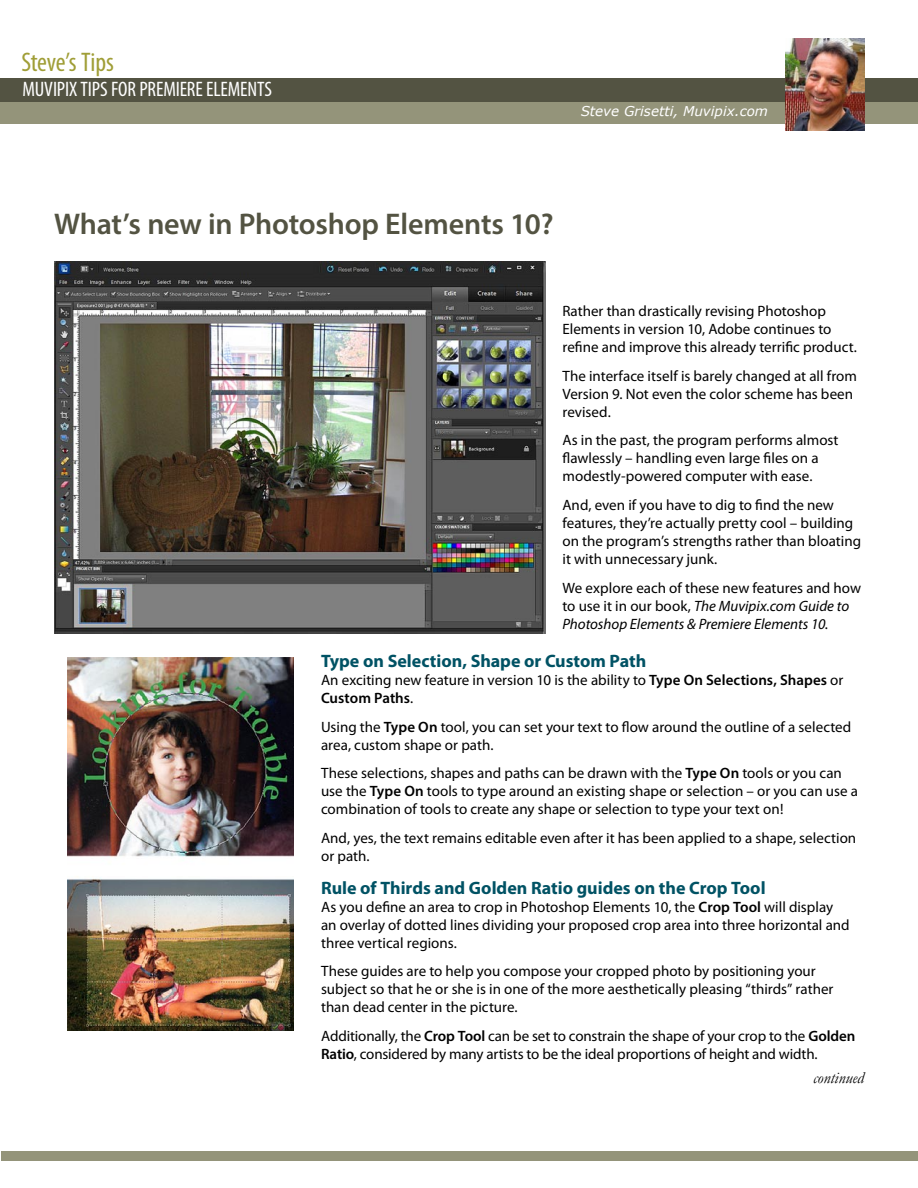
<style>
.page{position:relative;width:918px;height:1188px;background:#fff}
.page>*{position:absolute;margin:0;border:0;box-sizing:border-box;transform-origin:0 0}
.Headline{font:600 30px "Myriad Pro";letter-spacing:-.005em;color:#535342}
.t1{font:condensed 27px "Myriad Pro";letter-spacing:-.01em;color:#a09e37}
.t2{font:condensed 21px "Myriad Pro";letter-spacing:-.005em;color:#fff}
.sub-subhead{font:700 18px "Myriad Pro";color:#005264}
.t3{font:italic 16.5px "Garamond";color:#000}
.Body_text{font:15px/18px "Myriad Pro";color:#000}
.Body_text-2{font:italic 15px/18px "Myriad Pro";color:#000}
.t4{font:italic 13.5px "Verdana";color:#fff}
.s1{font-style:normal}
.s2{font-weight:600}
</style>
<div class="page">
<div style="left:0;top:101px;width:918px;height:23px;background:#94947a"></div>
<div style="left:0;top:78px;width:918px;height:23px;background:#535342"></div>
<div style="left:1px;top:1151px;width:917px;height:10px;background:#94947a"></div>
<img style="left:786px;top:39px;width:78px;height:91px">
<img style="left:68px;top:657px;width:226px;height:374px">
<img style="left:54px;top:261px;width:491px;height:373px">
<p class="t1" style="left:22px;top:46px;width:94px">Steve’s Tips</p>
<p class="t2" style="left:22px;top:76px;width:251px">MUVIPIX TIPS FOR PREMIERE ELEMENTS</p>
<p class="t4" style="left:581px;top:102px;width:189px">Steve Grisetti, Muvipix.com</p>
<p class="Headline" style="left:54px;top:205px;width:501px">What’s new in Photoshop Elements 10?</p>
<p class="Body_text" style="left:562px;top:302px;width:296px">Rather than drastically revising Photoshop<br>Elements in version 10, Adobe continues to refine and improve this already terrific product.</p>
<p class="Body_text" style="left:562px;top:366px;width:296px">The interface itself is barely changed at all from<br>Version 9. Not even the color scheme has been revised.</p>
<p class="Body_text" style="left:562px;top:431px;width:278px">As in the past, the program performs almost flawlessly – handling even large files on a modestly-powered computer with ease.</p>
<p class="Body_text" style="left:562px;top:496px;width:300px">And, even if you have to dig to find the new features, they’re actually pretty cool – building on the program’s strengths rather than bloating it with unnecessary junk.</p>
<p class="Body_text-2" style="left:562px;top:579px;width:300px"><span class="s1">We explore each of these new features and how to use it in our book,</span> The Muvipix.com Guide to<br>Photoshop Elements &amp; Premiere Elements 10<span class="s1">.</span></p>
<p class="sub-subhead" style="left:321px;top:649px;width:327px">Type on Selection, Shape or Custom Path</p>
<p class="Body_text" style="left:321px;top:671px;width:524px">An exciting new feature in version 10 is the ability to <span class="s2">Type On Selections, Shapes</span> or<br><span class="s2">Custom Paths</span>.</p>
<p class="Body_text" style="left:321px;top:717px;width:532px">Using the <span class="s2">Type On</span> tool, you can set your text to flow around the outline of a selected area, custom shape or path.</p>
<p class="Body_text" style="left:321px;top:764px;width:538px">These selections, shapes and paths can be drawn with the <span class="s2">Type On</span> tools or you can use the <span class="s2">Type On</span> tools to type around an existing shape or selection – or you can use a combination of tools to create any shape or selection to type your text on!</p>
<p class="Body_text" style="left:321px;top:829px;width:537px">And, yes, the text remains editable even after it has been applied to a shape, selection or path.</p>
<p class="sub-subhead" style="left:321px;top:876px;width:446px">Rule of Thirds and Golden Ratio guides on the Crop Tool</p>
<p class="Body_text" style="left:321px;top:897px;width:530px">As you define an area to crop in Photoshop Elements 10, the <span class="s2">Crop Tool</span> will display an overlay of dotted lines dividing your proposed crop area into three horizontal and three vertical regions.</p>
<p class="Body_text" style="left:321px;top:962px;width:514px">These guides are to help you compose your cropped photo by positioning your subject so that he or she is in one of the more aesthetically pleasing “thirds” rather than dead center in the picture.</p>
<p class="Body_text" style="left:321px;top:1027px;width:536px">Additionally, the <span class="s2">Crop Tool</span> can be set to constrain the shape of your crop to the <span class="s2">Golden<br>Ratio</span>, considered by many artists to be the ideal proportions of height and width.</p>
<p class="t3" style="left:813px;top:1066px;width:52px">continued</p>
</div>
